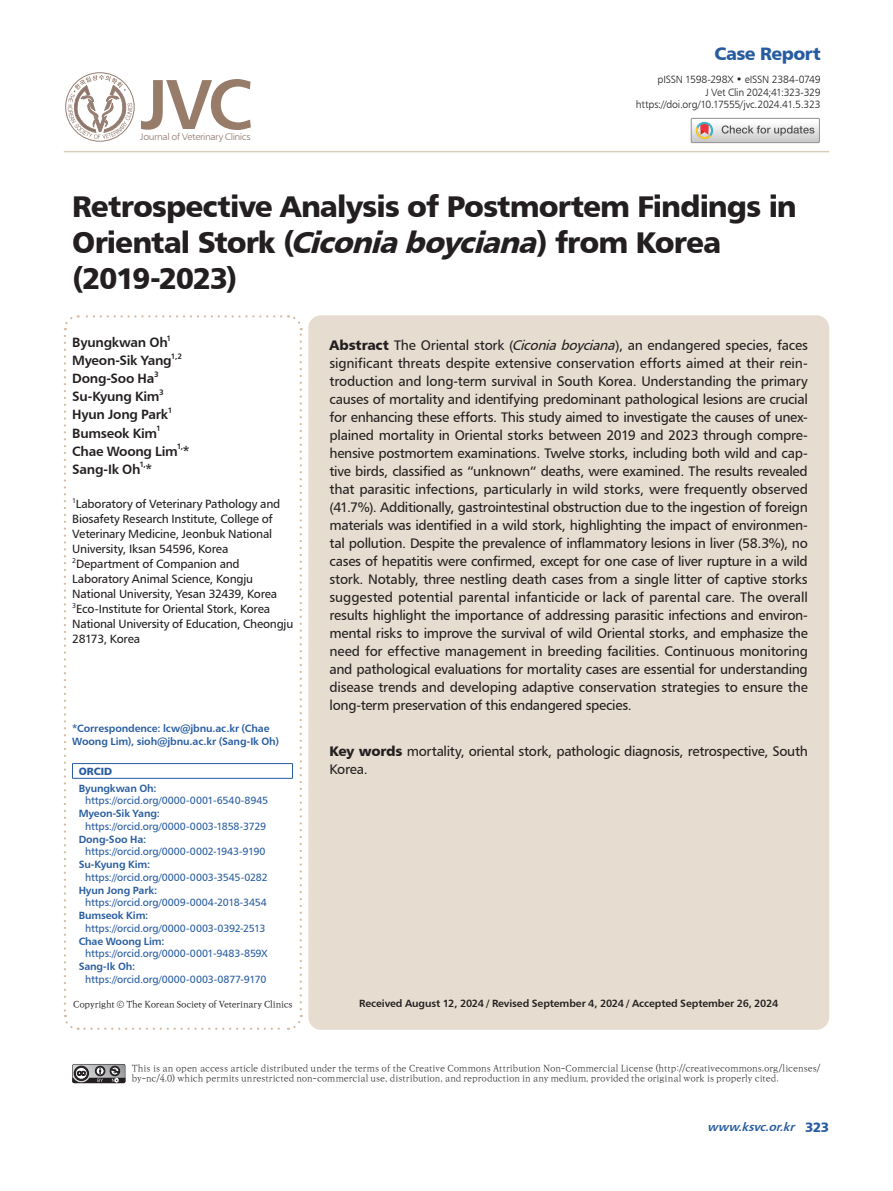
<style>
.page{position:relative;width:893px;height:1191px;background:#fff}
.page>*{position:absolute;margin:0;border:0;box-sizing:border-box;transform-origin:0 0}
.t1{font:70.5px "Humanist 777 BT Bold B";color:#977c6a}
.t2{font:30px/36px "Humanist 777 BT Black B";letter-spacing:-.035em;color:#231f20}
.t3{font:18px "Humanist 777 BT Black B";letter-spacing:-.03em;color:#275ca0}
.t4{font:13.8px/18px "Humanist 777 BT Roman B";letter-spacing:-.02em;color:#231f20;text-align:justify}
.t5{font:13.5px "Humanist 777 BT Bold B";letter-spacing:-.02em;color:#231f20}
.t6{font:12px/15px "Humanist 777 BT Roman B";letter-spacing:-.02em;color:#231f20}
.t7{font:italic 12px "Humanist 777 BT Bold B";color:#275ca0}
.t8{font:10.5px "Humanist 777 BT Roman B";letter-spacing:-.015em;color:#275ca0}
.t9{font:10.5px/12.8px "Humanist 777 BT Bold B";letter-spacing:-.01em;color:#275ca0}
.t10{font:10.5px/12.6px "Humanist 777 BT Light B";letter-spacing:-.02em;color:#231f20;text-align:right}
.t11{font:10.5px "Humanist 777 BT Bold B";letter-spacing:-.01em;color:#231f20}
.t12{font:9.45px "Humanist 777 BT Light B";letter-spacing:-.045em;color:#917a70;scale:1.11 1}
.t13{font:9px/10.8px "Ko Pub World Batang PL";letter-spacing:.005em;color:#231f20}
.t14{font:9px "Ko Pub World Batang PM";letter-spacing:-.02em;color:#231f20}
.t15{font:7.8px "Humanist 777 BT Bold B";color:#231f20}
.t16{font:7.05px "Humanist 777 BT Roman B";color:#231f20}
.s1{font-style:italic}
.s2{font-family:"Humanist 777 BT Black B"}
.s3{font-family:"Humanist 777 BT Black B";font-style:normal;font-size:13.5px}
</style>
<div class="page">
<hr style="left:64px;top:151px;width:765px;height:1px;background:#d9cdbd">
<svg style="left:72px;top:1064px;width:53px;height:19px"></svg>
<div style="left:65px;top:72px;width:69px;height:69px;border:1px solid #957d72;border-radius:50%"></div>
<svg style="left:68px;top:75px;width:64px;height:64px"></svg>
<div style="left:308px;top:315px;width:521px;height:714px;background:#e6ddd0;border-radius:13px"></div>
<svg style="left:63px;top:315px;width:240px;height:715px"></svg>
<hr style="left:72px;top:778px;width:221px;height:1px;background:#275ca0">
<svg style="left:691px;top:118px;width:128px;height:25px"></svg>
<h1 class="t1" style="left:140px;top:60px;width:114px">JVC</h1>
<p class="t12" style="left:140px;top:131px;width:101px">Journal of Veterinary Clinics</p>
<p class="t3" style="left:714px;top:42px;width:108px">Case Report</p>
<p class="t10" style="left:636px;top:73px;width:186px">pISSN 1598-298X • eISSN 2384-0749<br>J Vet Clin 2024;41:323-329 https://doi.org/10.17555/jvc.2024.41.5.323</p>
<p class="t2" style="left:72px;top:187px;width:726px">Retrospective Analysis of Postmortem Findings in<br>Oriental Stork (<span class="s1">Ciconiaboyciana</span>) from Korea (2019-2023)</p>
<p class="t5" style="left:72px;top:334px;width:97px">Byungkwan Oh</p>
<p class="t15" style="left:167px;top:333px;width:6px">1</p>
<p class="t5" style="left:72px;top:352px;width:101px">Myeon-Sik Yang</p>
<p class="t15" style="left:171px;top:351px;width:13px">1,2</p>
<p class="t5" style="left:72px;top:370px;width:84px">Dong-Soo Ha</p>
<p class="t15" style="left:154px;top:369px;width:6px">3</p>
<p class="t5" style="left:72px;top:388px;width:89px">Su-Kyung Kim</p>
<p class="t15" style="left:159px;top:387px;width:6px">3</p>
<p class="t5" style="left:72px;top:406px;width:97px">Hyun Jong Park</p>
<p class="t15" style="left:168px;top:405px;width:6px">1</p>
<p class="t5" style="left:72px;top:424px;width:86px">Bumseok Kim</p>
<p class="t15" style="left:156px;top:423px;width:6px">1</p>
<p class="t5" style="left:72px;top:442px;width:119px">Chae Woong Lim *</p>
<p class="t15" style="left:177px;top:441px;width:8px">1,</p>
<p class="t15" style="left:139px;top:459px;width:8px">1,</p>
<p class="t5" style="left:72px;top:460px;width:81px">Sang-Ik Oh *</p>
<p class="t16" style="left:72px;top:495px;width:6px">1</p>
<p class="t6" style="left:72px;top:496px;width:210px">Laboratory of Veterinary Pathology and Biosafety Research Institute, College of Veterinary Medicine, Jeonbuk National University, Iksan 54596, Korea</p>
<p class="t16" style="left:72px;top:555px;width:6px">2</p>
<p class="t6" style="left:72px;top:556px;width:207px;text-indent:4px">Department of Companion and<br>Laboratory Animal Science, Kongju<br>National University, Yesan 32439, Korea</p>
<p class="t16" style="left:72px;top:600px;width:6px">3</p>
<p class="t6" style="left:72px;top:601px;width:223px;text-indent:4px">Eco-Institute for Oriental Stork, Korea<br>National University of Education, Cheongju<br>28173, Korea</p>
<p class="t9" style="left:72px;top:721px;width:208px">*Correspondence: lcw@jbnu.ac.kr (Chae<br>Woong Lim), sioh@jbnu.ac.kr (Sang-Ik Oh)</p>
<p class="t9" style="left:79px;top:762px;width:79px;line-height:17.1px"><span class="s2">ORCID<br></span>Byungkwan Oh:</p>
<p class="t8" style="left:85px;top:794px;width:185px">https://orcid.org/0000-0001-6540-8945</p>
<p class="t9" style="left:79px;top:807px;width:83px">Myeon-Sik Yang:</p>
<p class="t8" style="left:85px;top:819px;width:183px">https://orcid.org/0000-0003-1858-3729</p>
<p class="t9" style="left:79px;top:832px;width:69px">Dong-Soo Ha:</p>
<p class="t8" style="left:85px;top:845px;width:182px">https://orcid.org/0000-0002-1943-9190</p>
<p class="t9" style="left:79px;top:858px;width:73px">Su-Kyung Kim:</p>
<p class="t8" style="left:85px;top:870px;width:184px">https://orcid.org/0000-0003-3545-0282</p>
<p class="t9" style="left:79px;top:883px;width:80px">Hyun Jong Park:</p>
<p class="t8" style="left:85px;top:896px;width:183px">https://orcid.org/0009-0004-2018-3454</p>
<p class="t9" style="left:79px;top:909px;width:71px">Bumseok Kim:</p>
<p class="t8" style="left:85px;top:921px;width:182px">https://orcid.org/0000-0003-0392-2513</p>
<p class="t9" style="left:79px;top:934px;width:87px">Chae Woong Lim:</p>
<p class="t8" style="left:85px;top:947px;width:184px">https://orcid.org/0000-0001-9483-859X</p>
<p class="t9" style="left:79px;top:960px;width:58px">Sang-Ik Oh:</p>
<p class="t8" style="left:85px;top:972px;width:183px">https://orcid.org/0000-0003-0877-9170</p>
<p class="t14" style="left:73px;top:997px;width:221px">Copyright © The Korean Society of Veterinary Clinics</p>
<p class="t4" style="left:330px;top:336px;width:480px"><span class="s2">Abstract</span> The Oriental stork (<span class="s1">Ciconiaboyciana</span>), an endangered species, faces significant threats despite extensive conservation efforts aimed at their rein&shy;troduction and long-term survival in South Korea. Understanding the primary causes of mortality and identifying predominant pathological lesions are crucial for enhancing these efforts. This study aimed to investigate the causes of unex&shy;plained mortality in Oriental storks between 2019 and 2023 through compre&shy;hensive postmortem examinations. Twelve storks, including both wild and cap&shy;tive birds, classified as “unknown“ deaths, were examined. The results revealed that parasitic infections, particularly in wild storks, were frequently observed (41.7%). Additionally, gastrointestinal obstruction due to the ingestion of foreign materials was identified in a wild stork, highlighting the impact of environmen&shy;tal pollution. Despite the prevalence of inflammatory lesions in liver (58.3%), no cases of hepatitis were confirmed, except for one case of liver rupture in a wild stork. Notably, three nestling death cases from a single litter of captive storks suggested potential parental infanticide or lack of parental care. The overall results highlight the importance of addressing parasitic infections and environ&shy;mental risks to improve the survival of wild Oriental storks, and emphasize the need for effective management in breeding facilities. Continuous monitoring and pathological evaluations for mortality cases are essential for understanding disease trends and developing adaptive conservation strategies to ensure the long-term preservation of this endangered species.</p>
<p class="t4" style="left:330px;top:741px;width:480px"><span class="s2">Key words</span> mortality, oriental stork, pathologic diagnosis, retrospective, South<br>Korea.</p>
<p class="t11" style="left:359px;top:996px;width:421px">Received August 12, 2024 / Revised September 4, 2024 / Accepted September 26, 2024</p>
<p class="t13" style="left:132px;top:1062px;width:690px">This is an open access article distributed under the terms of the Creative Commons Attribution Non-Commercial License (http://creativecommons.org/licenses/ by-nc/4.0) which permits unrestricted non-commercial use, distribution, and reproduction in any medium, provided the original work is properly cited.</p>
<p class="t7" style="left:707px;top:1119px;width:123px">www.ksvc.or.kr <span class="s3">3 2 3</span></p>
</div>
